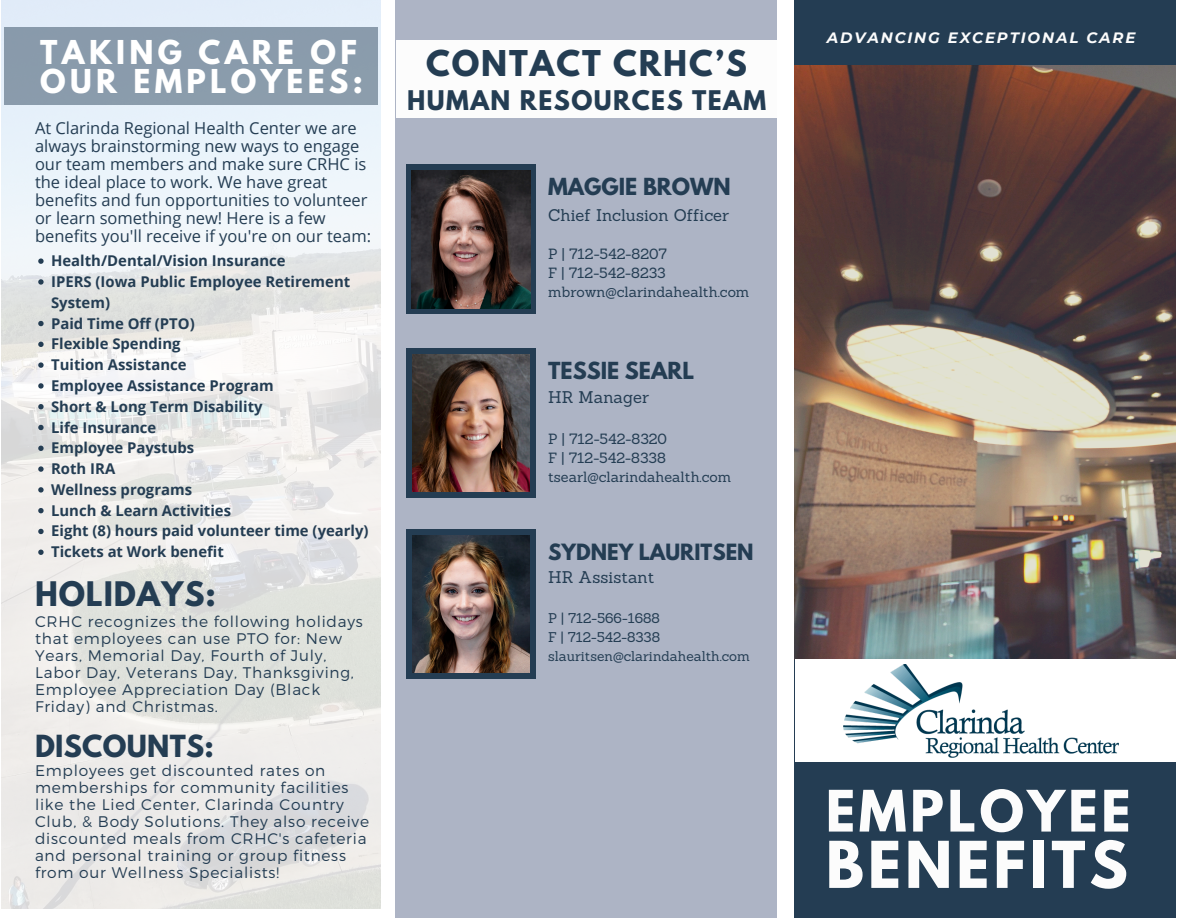
<style>
.page{position:relative;width:1188px;height:918px;background:#fff}
.page>*{position:absolute;margin:0;border:0;box-sizing:border-box;transform-origin:0 0}
.t1{font:700 57.15px "League Spartan";letter-spacing:.07em;color:#fcfcfc}
.t2{font:700 50.7px "League Spartan";letter-spacing:.07em;color:#fcfcfc}
.t3{font:700 31.5px "League Spartan";letter-spacing:.06em;color:#243d53}
.t4{font:700 30px "League Spartan";letter-spacing:.03em;color:#243d53}
.t5{font:700 29.1px/28.5px "League Spartan";letter-spacing:.145em;color:#fff}
.t6{font:700 27px "League Spartan";letter-spacing:.01em;color:#243d53}
.t7{font:700 24px "League Spartan";letter-spacing:.06em;color:#243d53}
.t8{font:700 20.85px "League Spartan";color:#243d53}
.t9{font:700 19.8px "League Spartan";color:#243d53}
.t10{font:16.5px/18.1px "Open Sans";color:#243d53}
.t11{font:16.5px "Sanchez";color:#243d53}
.t12{font:300 15.3px/16.8px "Montserrat";letter-spacing:.05em;color:#243d53}
.t13{font:italic 700 15px "Montserrat";letter-spacing:.125em;color:#fcfcfc}
.t14{font:700 14.85px/20.9px "Open Sans";color:#243d53}
.t15{font:14.4px "Sanchez";color:#243d53}
.t16{font:13.8px "Sanchez";color:#243d53}
</style>
<div class="page">
<img style="left:1px;top:0;width:379px;height:908px">
<div style="left:396px;top:0;width:381px;height:918px;background:#adb4c5"></div>
<div style="left:406px;top:165px;width:130px;height:149px;background:#243d53"></div>
<img style="left:411px;top:170px;width:119px;height:139px">
<div style="left:794px;top:0;width:382px;height:918px;background:#243d53"></div>
<img style="left:794px;top:66px;width:382px;height:594px">
<div style="left:796px;top:659px;width:380px;height:103px;background:#fff"></div>
<div style="left:4px;top:27px;width:374px;height:77px;background:#8a9bac"></div>
<div style="left:397px;top:41px;width:380px;height:77px;background:#fcfcfc"></div>
<img style="left:844px;top:664px;width:274px;height:93px">
<div style="left:406px;top:348px;width:130px;height:150px;background:#243d53"></div>
<img style="left:412px;top:354px;width:117px;height:137px">
<svg style="left:38px;top:258px;width:6px;height:6px"></svg>
<svg style="left:38px;top:279px;width:6px;height:6px"></svg>
<svg style="left:38px;top:321px;width:6px;height:5px"></svg>
<svg style="left:38px;top:342px;width:6px;height:5px"></svg>
<svg style="left:38px;top:362px;width:6px;height:6px"></svg>
<svg style="left:38px;top:383px;width:6px;height:6px"></svg>
<svg style="left:38px;top:404px;width:6px;height:5px"></svg>
<svg style="left:38px;top:425px;width:6px;height:5px"></svg>
<svg style="left:38px;top:446px;width:6px;height:5px"></svg>
<svg style="left:38px;top:466px;width:6px;height:6px"></svg>
<svg style="left:38px;top:487px;width:6px;height:6px"></svg>
<svg style="left:38px;top:508px;width:6px;height:5px"></svg>
<svg style="left:38px;top:529px;width:6px;height:5px"></svg>
<svg style="left:38px;top:550px;width:6px;height:5px"></svg>
<div style="left:406px;top:529px;width:130px;height:150px;background:#243d53"></div>
<img style="left:412px;top:535px;width:117px;height:138px">
<p class="t5" style="left:40px;top:42px;width:324px">TAKING CARE OF<br>OUR EMPLOYEES:</p>
<p class="t10" style="left:35px;top:118px;width:338px">At Clarinda Regional Health Center we are always brainstorming new ways to engage our team members and make sure CRHC is the ideal place to work. We have great benefits and fun opportunities to volunteer or learn something new! Here is a few benefits you'll receive if you're on our team:</p>
<h3 class="t14" style="left:51px;top:250px;width:236px">Health/Dental/Vision Insurance</h3>
<p class="t14" style="left:51px;top:271px;width:301px">IPERS (Iowa Public Employee Retirement<br>System)</p>
<h4 class="t14" style="left:51px;top:312px;width:145px">Paid Time Off (PTO)</h4>
<p class="t14" style="left:51px;top:333px;width:131px">Flexible Spending</p>
<h1 class="t14" style="left:51px;top:354px;width:137px">Tuition Assistance</h1>
<h6 class="t14" style="left:51px;top:375px;width:224px">Employee Assistance Program</h6>
<p class="t14" style="left:51px;top:396px;width:213px">Short &amp; Long Term Disability</p>
<p class="t14" style="left:51px;top:416px;width:107px">Life Insurance</p>
<p class="t14" style="left:51px;top:437px;width:145px">Employee Paystubs</p>
<p class="t14" style="left:51px;top:458px;width:66px">Roth IRA</p>
<h1 class="t14" style="left:51px;top:479px;width:143px">Wellness programs</h1>
<h6 class="t14" style="left:51px;top:500px;width:181px">Lunch &amp; Learn Activities</h6>
<p class="t14" style="left:51px;top:520px;width:319px">Eight (8) hours paid volunteer time (yearly)</p>
<p class="t14" style="left:51px;top:541px;width:174px">Tickets at Work benefit</p>
<p class="t4" style="left:35px;top:579px;width:182px">HOLIDAYS:</p>
<p class="t12" style="left:35px;top:613px;width:329px">CRHC recognizes the following holidays that employees can use PTO for: New Years, Memorial Day, Fourth of July, Labor Day, Veterans Day, Thanksgiving, Employee Appreciation Day (Black Friday) and Christmas.</p>
<h1 class="t6" style="left:35px;top:732px;width:180px">DISCOUNTS:</h1>
<h6 class="t12" style="left:35px;top:762px;width:336px">Employees get discounted rates on memberships for community facilities like the Lied Center, Clarinda Country Club, &amp; Body Solutions. They also receive discounted meals from CRHC's cafeteria and personal training or group fitness from our Wellness Specialists!</h6>
<p class="t3" style="left:426px;top:48px;width:322px">CONTACT CRHC’S</p>
<p class="t7" style="left:407px;top:88px;width:361px">HUMAN RESOURCES TEAM</p>
<h3 class="t8" style="left:548px;top:177px;width:184px">MAGGIE BROWN</h3>
<h6 class="t11" style="left:548px;top:204px;width:182px">Chief Inclusion Officer</h6>
<h6 class="t15" style="left:548px;top:245px;width:120px">P | 712-542-8207</h6>
<h6 class="t15" style="left:548px;top:264px;width:119px">F | 712-542-8233</h6>
<p class="t15" style="left:548px;top:283px;width:203px">mbrown@clarindahealth.com</p>
<p class="t8" style="left:548px;top:360px;width:147px">TESSIE SEARL</p>
<p class="t11" style="left:548px;top:387px;width:102px">HR Manager</p>
<p class="t15" style="left:548px;top:429px;width:120px">P | 712-542-8320</p>
<p class="t15" style="left:548px;top:448px;width:119px">F | 712-542-8338</p>
<p class="t15" style="left:548px;top:468px;width:185px">tsearl@clarindahealth.com</p>
<p class="t9" style="left:548px;top:542px;width:207px">SYDNEY LAURITSEN</p>
<p class="t11" style="left:548px;top:567px;width:108px">HR Assistant</p>
<p class="t16" style="left:548px;top:609px;width:113px">P | 712-566-1688</p>
<p class="t16" style="left:548px;top:628px;width:113px">F | 712-542-8338</p>
<p class="t16" style="left:548px;top:647px;width:203px">slauritsen@clarindahealth.com</p>
<h3 class="t13" style="left:827px;top:29px;width:310px">ADVANCING EXCEPTIONAL CARE</h3>
<p class="t2" style="left:826px;top:786px;width:306px">EMPLOYEE</p>
<p class="t1" style="left:826px;top:836px;width:304px">BENEFITS</p>
</div>
